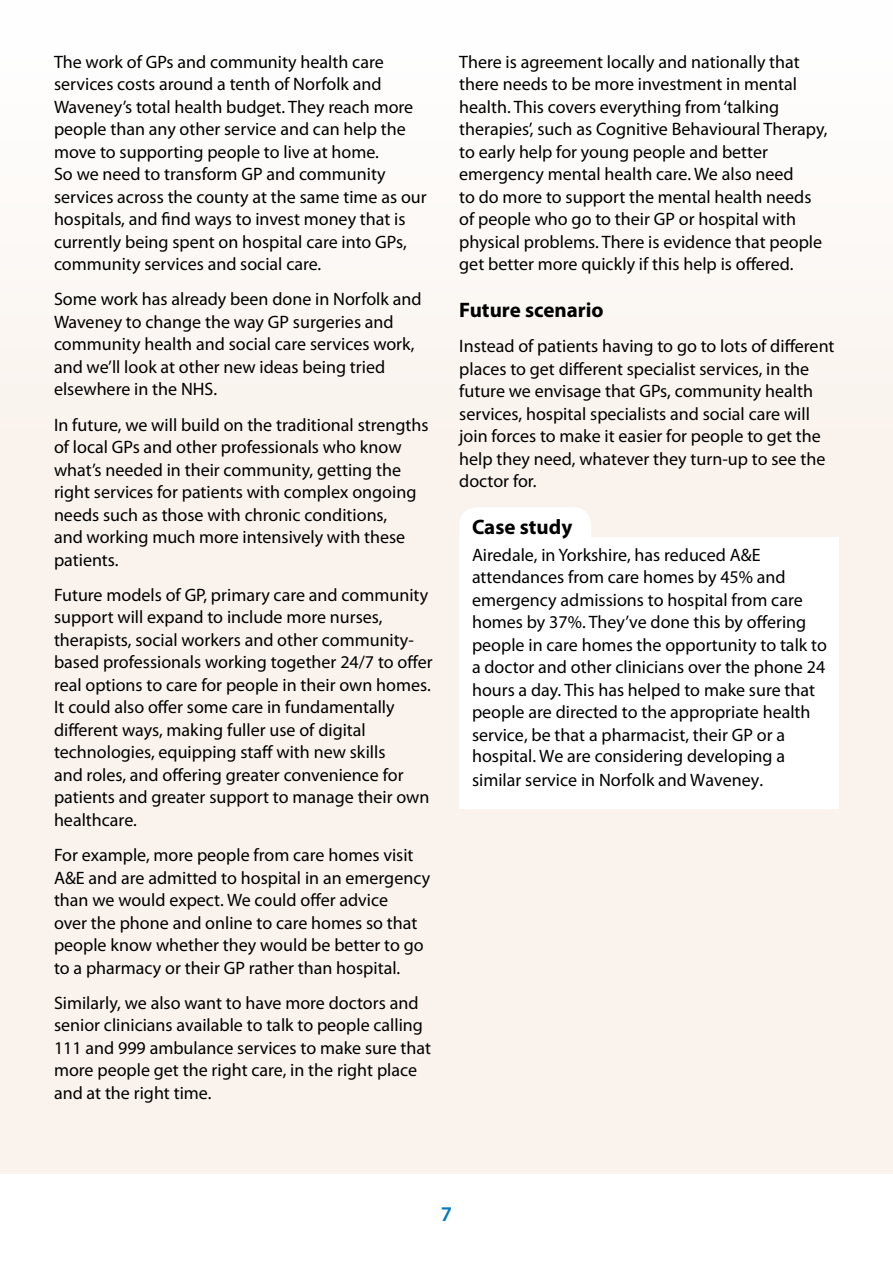
<style>
.page{position:relative;width:893px;height:1263px;background:#fff}
.page>*{position:absolute;margin:0;border:0;box-sizing:border-box;transform-origin:0 0}
.t1{font:700 21px "Myriad Pro";color:#000}
.t2{font:600 21px "Myriad Pro";color:#007ac2}
.t3{font:18px/22.5px "Myriad Pro";color:#000}
</style>
<div class="page">
<div style="left:0;top:0;width:893px;height:1174px;background:#faf3ed"></div>
<div style="left:459px;top:507px;width:132px;height:74px;background:#fff;border-radius:18px"></div>
<div style="left:459px;top:537px;width:380px;height:272px;background:#fff"></div>
<p class="t3" style="left:54px;top:50px;width:374px">The work of GPs and community health care services costs around a tenth of Norfolk and Waveney’s total health budget. They reach more people than any other service and can help the move to supporting people to live at home.<br>So we need to transform GP and community services across the county at the same time as our hospitals, and find ways to invest money that is currently being spent on hospital care into GPs, community services and social care.</p>
<p class="t3" style="left:54px;top:288px;width:369px">Some work has already been done in Norfolk and Waveney to change the way GP surgeries and community health and social care services work, and we’ll look at other new ideas being tried elsewhere in the NHS.</p>
<p class="t3" style="left:54px;top:413px;width:376px">In future, we will build on the traditional strengths of local GPs and other professionals who know what’s needed in their community, getting the right services for patients with complex ongoing needs such as those with chronic conditions,<br>and working much more intensively with these patients.</p>
<p class="t3" style="left:54px;top:583px;width:380px">Future models of GP, primary care and community support will expand to include more nurses, therapists, social workers and other community&shy;based professionals working together 24/7 to offer real options to care for people in their own homes.<br>It could also offer some care in fundamentally different ways, making fuller use of digital technologies, equipping staff with new skills<br>and roles, and offering greater convenience for patients and greater support to manage their own healthcare.</p>
<p class="t3" style="left:54px;top:843px;width:378px">For example, more people from care homes visit A&amp;E and are admitted to hospital in an emergency than we would expect. We could offer advice<br>over the phone and online to care homes so that people know whether they would be better to go to a pharmacy or their GP rather than hospital.</p>
<p class="t3" style="left:54px;top:991px;width:379px">Similarly, we also want to have more doctors and senior clinicians available to talk to people calling 111 and 999 ambulance services to make sure that more people get the right care, in the right place and at the right time.</p>
<p class="t3" style="left:459px;top:50px;width:370px">There is agreement locally and nationally that there needs to be more investment in mental health. This covers everything from ‘talking therapies’, such as Cognitive Behavioural Therapy, to early help for young people and better emergency mental health care. We also need<br>to do more to support the mental health needs of people who go to their GP or hospital with physical problems. There is evidence that people get better more quickly if this help is offered.</p>
<p class="t1" style="left:459px;top:296px;width:146px">Future scenario</p>
<p class="t3" style="left:459px;top:334px;width:377px">Instead of patients having to go to lots of different places to get different specialist services, in the future we envisage that GPs, community health services, hospital specialists and social care will join forces to make it easier for people to get the help they need, whatever they turn-up to see the doctor for.</p>
<p class="t1" style="left:472px;top:513px;width:102px">Case study</p>
<p class="t3" style="left:472px;top:543px;width:356px">Airedale, in Yorkshire, has reduced A&amp;E attendances from care homes by 45% and emergency admissions to hospital from care homes by 37%. They’ve done this by offering people in care homes the opportunity to talk to a doctor and other clinicians over the phone 24 hours a day. This has helped to make sure that people are directed to the appropriate health service, be that a pharmacist, their GP or a hospital. We are considering developing a similar service in Norfolk and Waveney.</p>
<p class="t2" style="left:441px;top:1201px;width:13px">7</p>
</div>
